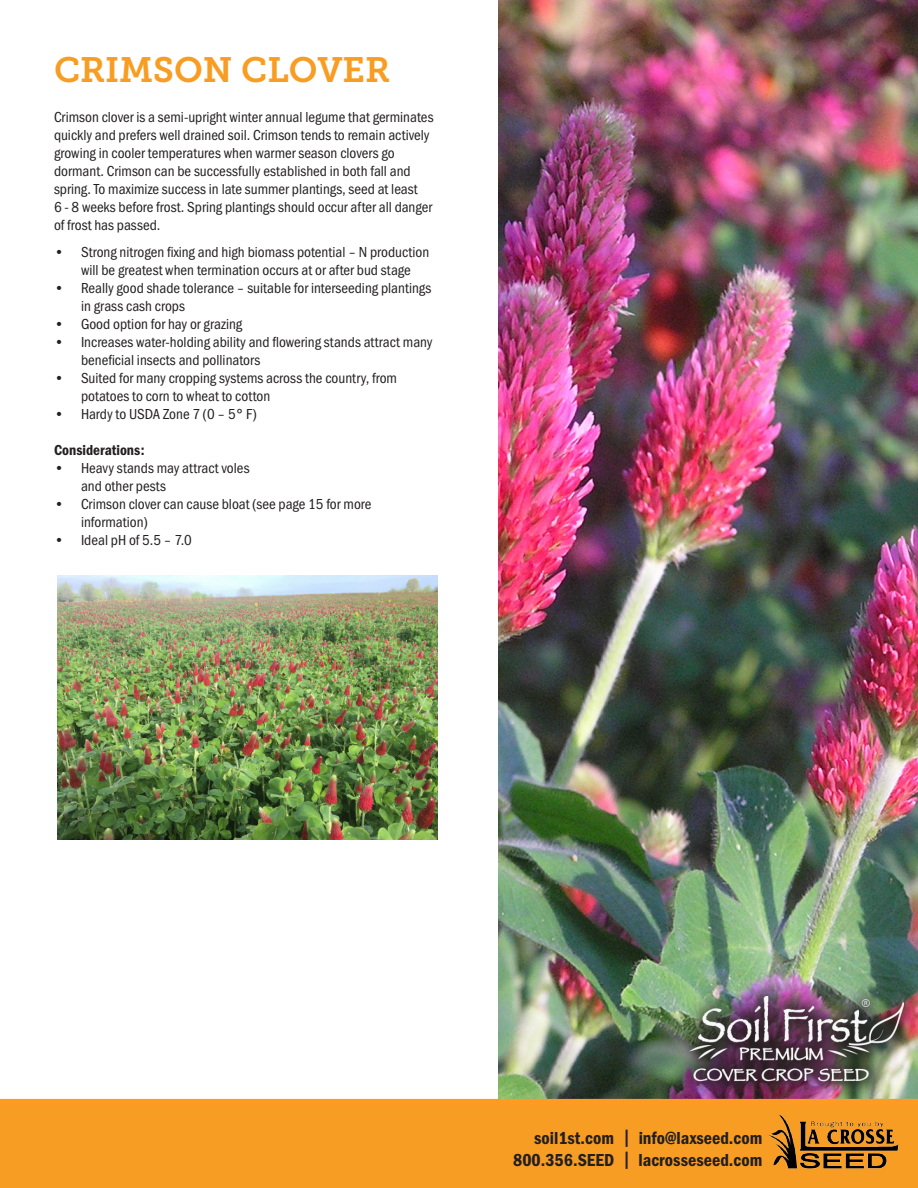
<style>
.page{position:relative;width:918px;height:1188px;background:#fff}
.page>*{position:absolute;margin:0;border:0;box-sizing:border-box;transform-origin:0 0}
.t1{font:35.1px "Museo Slab 700";color:#f89d23}
.t2{font:18px "Franklin Gothic URW Con Dem";color:#231f20}
._9pt_Paragraph{font:15px/18px "Franklin Gothic URW Con Boo";color:#231f20}
.t3{font:15px "Franklin Gothic URW Con Dem";color:#231f20}
.s1{font-family:"Museo Slab 700"}
</style>
<div class="page">
<img style="left:498px;top:0;width:420px;height:1099px">
<div style="left:0;top:1099px;width:918px;height:89px;background:#f89d23"></div>
<img style="left:765px;top:1110px;width:137px;height:63px">
<img style="left:672px;top:978px;width:246px;height:123px">
<img style="left:690px;top:996px;width:214px;height:86px">
<img style="left:58px;top:575px;width:379px;height:265px">
<p class="t1" style="left:54px;top:50px;width:338px">CRIMSON CLOVER</p>
<p class="_9pt_Paragraph" style="left:54px;top:108px;width:381px">Crimson clover is a semi-upright winter annual legume that germinates quickly and prefers well drained soil. Crimson tends to remain actively growing in cooler temperatures when warmer season clovers go dormant. Crimson can be successfully established in both fall and spring. To maximize success in late summer plantings, seed at least<br>6 - 8 weeks before frost. Spring plantings should occur after all danger of frost has passed.</p>
<p class="_9pt_Paragraph" style="left:54px;top:243px;width:377px;text-align:center">• Strong nitrogen fixing and high biomass potential – N production will be greatest when termination occurs at or after bud stage</p>
<p class="_9pt_Paragraph" style="left:81px;top:279px;width:352px;text-indent:-27px">• Really good shade tolerance – suitable for interseeding plantings in grass cash crops</p>
<p class="_9pt_Paragraph" style="left:54px;top:315px;width:190px">• Good option for hay or grazing</p>
<p class="_9pt_Paragraph" style="left:81px;top:333px;width:353px;text-indent:-27px">• Increases water-holding ability and flowering stands attract many beneficial insects and pollinators</p>
<p class="_9pt_Paragraph" style="left:81px;top:369px;width:318px;text-indent:-27px">• Suited for many cropping systems across the country, from potatoes to corn to wheat to cotton</p>
<p class="_9pt_Paragraph" style="left:54px;top:405px;width:204px">• Hardy to USDA Zone 7 (0 – 5° F)</p>
<p class="t3" style="left:54px;top:440px;width:92px">Considerations:</p>
<p class="_9pt_Paragraph" style="left:81px;top:459px;width:170px;text-indent:-27px">• Heavy stands may attract voles and other pests</p>
<p class="_9pt_Paragraph" style="left:81px;top:495px;width:292px;text-indent:-27px">• Crimson clover can cause bloat (see page 15 for more information)</p>
<p class="_9pt_Paragraph" style="left:54px;top:531px;width:139px">• Ideal pH of 5.5 – 7.0</p>
<p class="t2" style="left:534px;top:1126px;width:230px">soil1st.com <span class="s1">|</span> info@laxseed.com</p>
<p class="t2" style="left:513px;top:1147px;width:251px">800.356.SEED <span class="s1">|</span> lacrosseseed.com</p>
</div>
